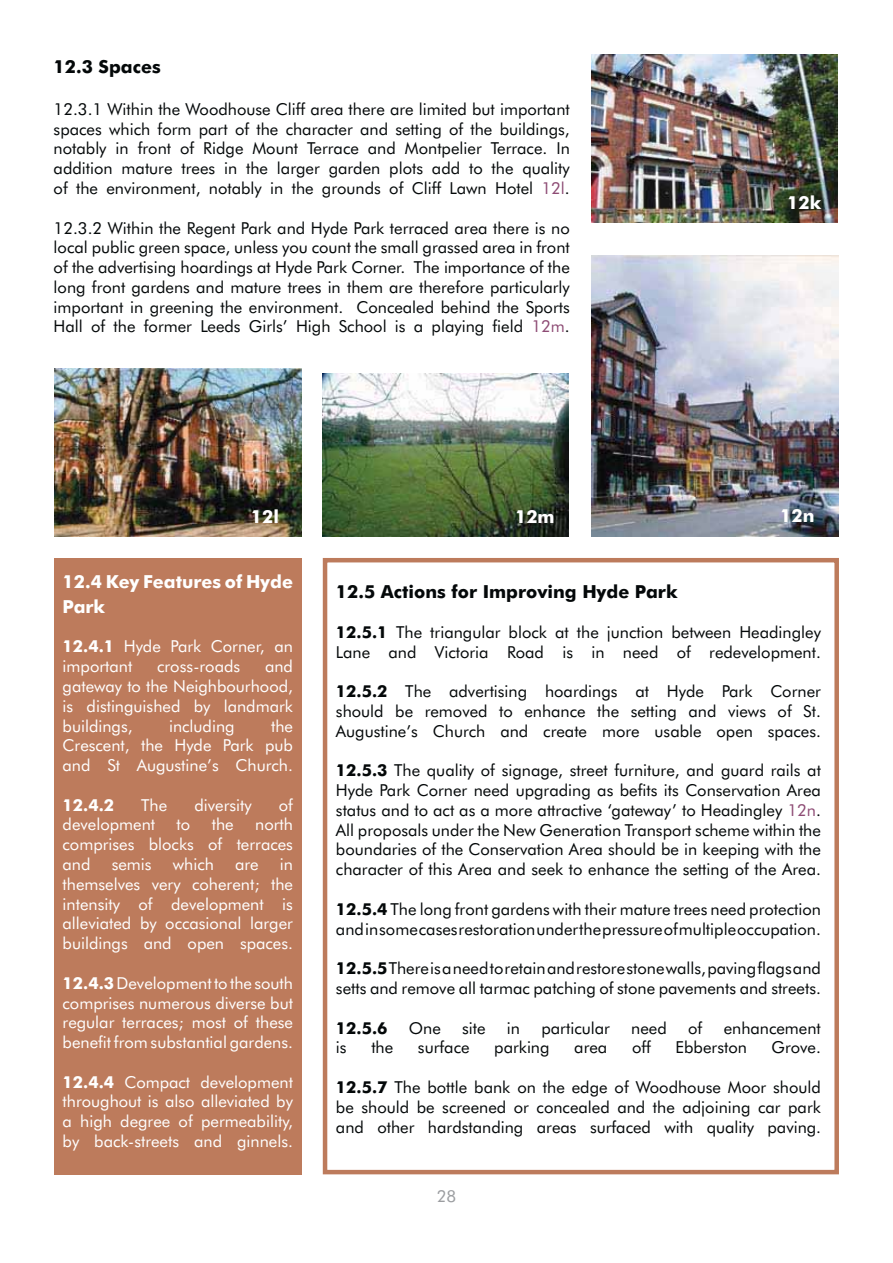
<style>
.page{position:relative;width:893px;height:1263px;background:#fff}
.page>*{position:absolute;margin:0;border:0;box-sizing:border-box;transform-origin:0 0}
.t1{font:700 18px "Futura BT";color:#040809}
.t2{font:700 18px/25.2px "Futura BT";color:#fff}
.t3{font:16.5px/19.8px "Futura BT";color:#040809;text-align:justify}
.t4{font:16.5px/19.8px "Futura BT";color:#fff;text-align:justify}
.t5{font:700 16.5px "Futura BT";color:#fff}
.t6{font:700 16.5px "Futura BT";color:#040809}
.t7{font:16.5px "Futura BT";color:#9b9da0}
.s1{color:#8d4b74}
.s2{font-weight:700}
</style>
<div class="page">
<div style="left:54px;top:558px;width:247px;height:616px;background:#bd7b5c"></div>
<img style="left:54px;top:369px;width:247px;height:168px">
<img style="left:591px;top:54px;width:246px;height:168px">
<img style="left:323px;top:374px;width:245px;height:163px">
<div style="left:323px;top:558px;width:516px;height:616px;border:4px solid #bd7b5c"></div>
<img style="left:591px;top:255px;width:248px;height:282px">
<p class="t1" style="left:54px;top:60px;width:109px">12.3 Spaces</p>
<p class="t3" style="left:54px;top:100px;width:517px">12.3.1 Within the Woodhouse Cliff area there are limited but important spaces which form part of the character and setting of the buildings, notably in front of Ridge Mount Terrace and Montpelier Terrace. In addition mature trees in the larger garden plots add to the quality of the environment, notably in the grounds of Cliff Lawn Hotel <span class="s1">12l</span>.</p>
<p class="t3" style="left:54px;top:219px;width:517px">12.3.2 Within the Regent Park and Hyde Park terraced area there is no local public green space, unless you count the small grassed area in front of the advertising hoardings at Hyde Park Corner. The importance of the long front gardens and mature trees in them are therefore particularly important in greening the environment. Concealed behind the Sports Hall of the former Leeds Girls’ High School is a playing field <span class="s1">12m</span>.</p>
<p class="t2" style="left:787px;top:191px;width:36px">12k</p>
<p class="t2" style="left:251px;top:505px;width:30px">12l</p>
<p class="t2" style="left:515px;top:506px;width:41px">12m</p>
<p class="t2" style="left:780px;top:504px;width:36px">12n</p>
<p class="t2" style="left:63px;top:570px;width:232px">12.4 Key Features of Hyde<br>Park</p>
<p class="t4" style="left:63px;top:638px;width:232px"><span class="s2">12.4.1</span> Hyde Park Corner, an important</p>
<p class="t4" style="left:63px;top:658px;width:232px;text-indent:202px">and gateway to the Neighbourhood, is distinguished by landmark buildings,</p>
<p class="t4" style="left:157px;top:658px;width:85px">cross-roads</p>
<p class="t4" style="left:63px;top:717px;width:232px;text-indent:208px">the Crescent, the Hyde Park pub and St Augustine’s Church.</p>
<p class="t5" style="left:63px;top:798px;width:53px">12.4.2</p>
<p class="t4" style="left:141px;top:796px;width:28px">The</p>
<p class="t4" style="left:194px;top:796px;width:59px">diversity</p>
<p class="t4" style="left:279px;top:796px;width:16px">of</p>
<p class="t4" style="left:63px;top:816px;width:94px">development</p>
<p class="t4" style="left:177px;top:816px;width:15px">to</p>
<p class="t4" style="left:212px;top:816px;width:23px">the</p>
<p class="t4" style="left:169px;top:717px;width:67px">including</p>
<p class="t4" style="left:63px;top:816px;width:232px;text-indent:193px">north comprises blocks of terraces and</p>
<p class="t4" style="left:112px;top:856px;width:41px">semis</p>
<p class="t4" style="left:173px;top:856px;width:43px">which</p>
<p class="t4" style="left:235px;top:856px;width:25px">are</p>
<p class="t4" style="left:63px;top:856px;width:232px;text-indent:217px">in themselves very coherent; the intensity of development is alleviated by occasional larger buildings and open spaces.</p>
<p class="t4" style="left:63px;top:974px;width:232px"><span class="s2">12.4.3</span> Development to the south comprises numerous diverse but regular terraces; most of these benefit from substantial gardens.</p>
<p class="t4" style="left:63px;top:1073px;width:232px"><span class="s2">12.4.4</span> Compact development throughout is also alleviated by a high degree of permeability, by back-streets and ginnels.</p>
<p class="t1" style="left:336px;top:585px;width:343px">12.5 Actions for Improving Hyde Park</p>
<p class="t3" style="left:336px;top:623px;width:486px"><span class="s2">12.5.1</span> The triangular block at the junction between Headingley<br>Lane and Victoria Road is in need of redevelopment.</p>
<p class="t3" style="left:336px;top:683px;width:486px"><span class="s2">12.5.2</span> The advertising hoardings at Hyde Park Corner should be removed to enhance the setting and views of St.<br>Augustine’s Church and create more usable open spaces.</p>
<p class="t3" style="left:336px;top:762px;width:486px"><span class="s2">12.5.3</span> The quality of signage, street furniture, and guard rails at Hyde Park Corner need upgrading as befits its Conservation Area status and to act as a more attractive ‘gateway’ to Headingley <span class="s1">12n</span>.<br>All proposals under the New Generation Transport scheme within the boundaries of the Conservation Area should be in keeping with the character of this Area and seek to enhance the setting of the Area.</p>
<p class="t3" style="left:336px;top:900px;width:486px"><span class="s2">12.5.4</span> The long front gardens with their mature trees need protection and in some cases restoration under the pressure of multiple occupation.</p>
<p class="t3" style="left:336px;top:960px;width:486px"><span class="s2">12.5.5</span> There is a need to retain and restore stone walls, paving flags and setts and remove all tarmac patching of stone pavements and streets.</p>
<p class="t6" style="left:336px;top:1021px;width:53px">12.5.6</p>
<p class="t3" style="left:409px;top:1019px;width:34px">One</p>
<p class="t3" style="left:462px;top:1019px;width:25px">site</p>
<p class="t3" style="left:507px;top:1019px;width:15px">in</p>
<p class="t3" style="left:541px;top:1019px;width:70px">particular</p>
<p class="t3" style="left:631px;top:1019px;width:37px">need</p>
<p class="t3" style="left:688px;top:1019px;width:16px">of</p>
<p class="t3" style="left:723px;top:1019px;width:99px">enhancement</p>
<p class="t3" style="left:336px;top:1039px;width:12px">is</p>
<p class="t3" style="left:371px;top:1039px;width:23px">the</p>
<p class="t3" style="left:418px;top:1039px;width:53px">surface</p>
<p class="t3" style="left:494px;top:1039px;width:57px">parking</p>
<p class="t3" style="left:574px;top:1039px;width:35px">area</p>
<p class="t3" style="left:632px;top:1039px;width:20px">off</p>
<p class="t3" style="left:675px;top:1039px;width:73px">Ebberston</p>
<p class="t3" style="left:771px;top:1039px;width:51px">Grove.</p>
<p class="t3" style="left:336px;top:1079px;width:486px"><span class="s2">12.5.7</span> The bottle bank on the edge of Woodhouse Moor should be should be screened or concealed and the adjoining car park and other hardstanding areas surfaced with quality paving.</p>
<p class="t7" style="left:437px;top:1190px;width:21px">28</p>
</div>
